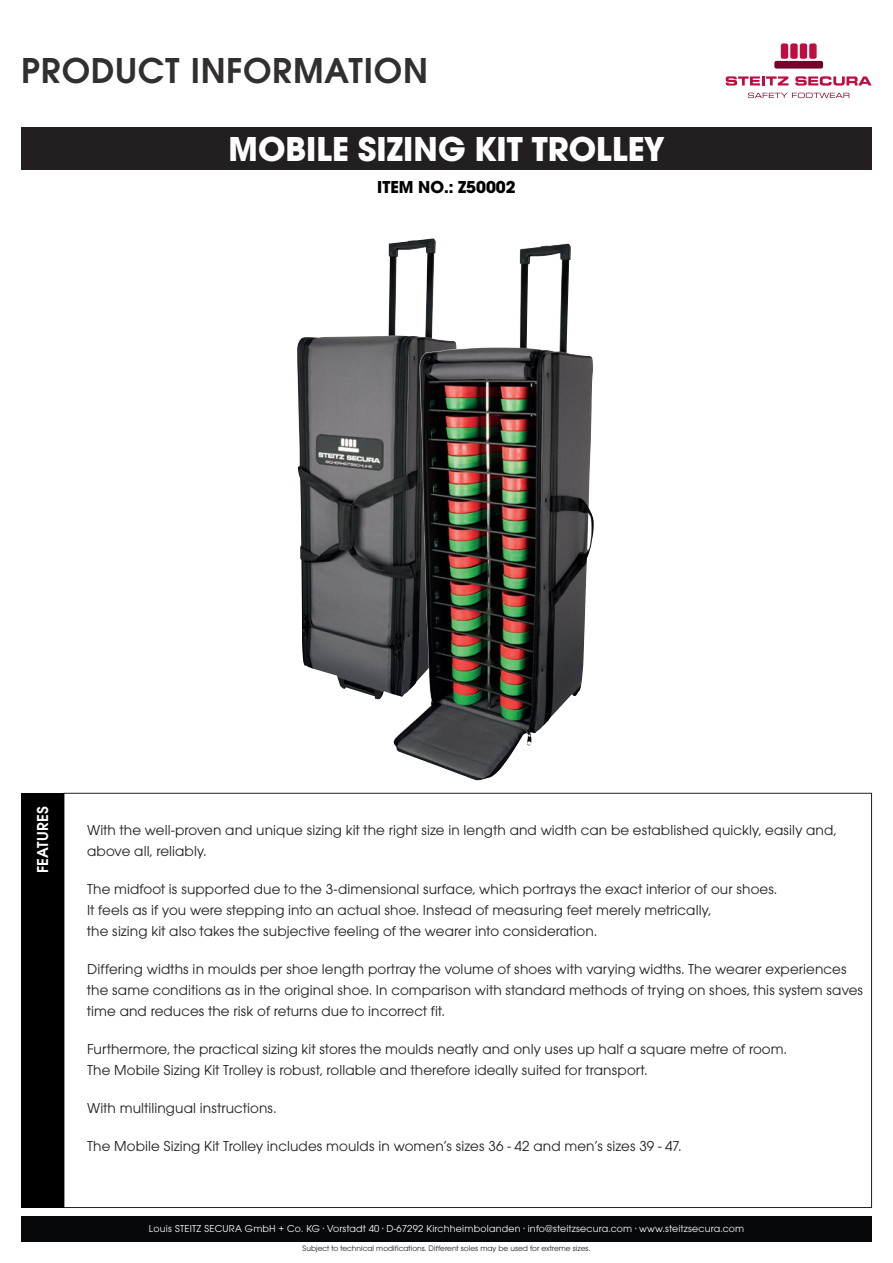
<style>
.page{position:relative;width:893px;height:1263px;background:#fff}
.page>*{position:absolute;margin:0;border:0;box-sizing:border-box;transform-origin:0 0}
.t1{font:600 37.5px "Avant Gard Goth EF";letter-spacing:.02em;color:#312f30}
.t2{font:700 36px "Avant Gard Goth EF";color:#fff}
.t3{font:700 18px "Avant Gard Goth EF";color:#000001}
.t4{font:600 16.5px "Avant Gard Goth EF";letter-spacing:.02em;color:#fff}
.t5{font:15px/21px "Avant Gard Goth EF";letter-spacing:.005em;color:#231f20}
.t6{font:10.5px "Avant Gard Goth EF";letter-spacing:.02em;color:#fff}
.t7{font:8.25px "Avant Gard Goth EF";color:#231f20}
</style>
<div class="page">
<div style="left:21px;top:1216px;width:851px;height:26px;background:#070809"></div>
<div style="left:21px;top:128px;width:851px;height:42px;background:#231f20"></div>
<div style="left:21px;top:793px;width:43px;height:415px;background:#000001"></div>
<svg style="left:726px;top:76px;width:62px;height:10px"></svg>
<svg style="left:795px;top:76px;width:77px;height:10px"></svg>
<div style="left:774px;top:61px;width:49px;height:8px;background:#75012a;border-radius:2px"></div>
<div style="left:781px;top:43px;width:7px;height:16px;background:#bc0e41;border-radius:2px"></div>
<div style="left:790px;top:43px;width:8px;height:16px;background:#bc0e41;border-radius:2px"></div>
<div style="left:800px;top:43px;width:7px;height:16px;background:#bc0e41;border-radius:2px"></div>
<div style="left:809px;top:43px;width:8px;height:16px;background:#bc0e41;border-radius:2px"></div>
<svg style="left:748px;top:93px;width:101px;height:5px"></svg>
<img style="left:297px;top:238px;width:139px;height:462px">
<img style="left:393px;top:243px;width:201px;height:537px">
<h1 class="t1" style="left:21px;top:48px;width:408px">PRODUCT INFORMATION</h1>
<h2 class="t2" style="left:229px;top:127px;width:437px">MOBILE SIZING KIT TROLLEY</h2>
<p class="t3" style="left:377px;top:176px;width:140px">ITEM NO.: Z50002</p>
<p class="t4" style="left:33px;top:873px;width:69px;rotate:-90deg">FEATURES</p>
<p class="t5" style="left:87px;top:819px;width:751px">With the well-proven and unique sizing kit the right size in length and width can be established quickly, easily and, above all, reliably.</p>
<p class="t5" style="left:87px;top:878px;width:691px">The midfoot is supported due to the 3-dimensional surface, which portrays the exact interior of our shoes.<br>It feels as if you were stepping into an actual shoe. Instead of measuring feet merely metrically,<br>the sizing kit also takes the subjective feeling of the wearer into consideration.</p>
<p class="t5" style="left:87px;top:958px;width:778px">Differing widths in moulds per shoe length portray the volume of shoes with varying widths. The wearer experiences the same conditions as in the original shoe. In comparison with standard methods of trying on shoes, this system saves time and reduces the risk of returns due to incorrect fit.</p>
<p class="t5" style="left:87px;top:1038px;width:701px">Furthermore, the practical sizing kit stores the moulds neatly and only uses up half a square metre of room.<br>The Mobile Sizing Kit Trolley is robust, rollable and therefore ideally suited for transport.</p>
<p class="t5" style="left:87px;top:1097px;width:191px">With multilingual instructions.</p>
<p class="t5" style="left:87px;top:1136px;width:596px">The Mobile Sizing Kit Trolley includes moulds in women‘s sizes 36 - 42 and men‘s sizes 39 - 47.</p>
<p class="t6" style="left:149px;top:1223px;width:597px">Louis STEITZ SECURA GmbH + Co. KG · Vorstadt 40 · D-67292 Kirchheimbolanden · info@steitzsecura.com · www.steitzsecura.com</p>
<p class="t7" style="left:303px;top:1244px;width:289px">Subject to technical modifications. Different soles may be used for extreme sizes.</p>
</div>
